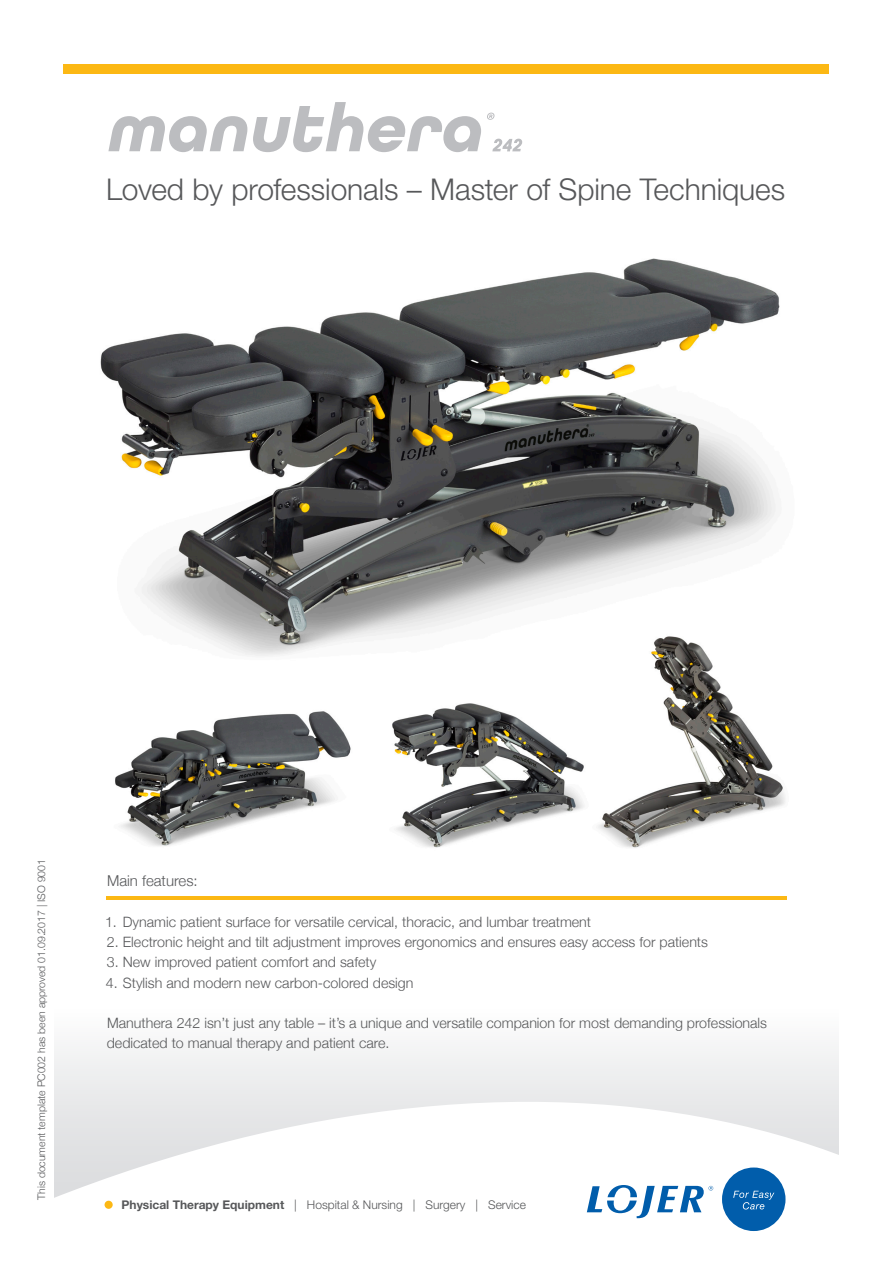
<style>
.page{position:relative;width:893px;height:1263px;background:#fff}
.page>*{position:absolute;margin:0;border:0;box-sizing:border-box;transform-origin:0 0}
.Pääotsikko{font:300 30px "Helvetica Neue LT Std";letter-spacing:-.005em;color:#57585a}
.Taulukkoleipäteksti{font:300 15px "Helvetica Neue";color:#57585a}
.Taulukkoleipäteksti-2{font:300 14.25px/20.2px "Helvetica Neue";color:#57585a}
.Taulukkoleipäteksti-3{font:300 12px "Helvetica Neue LT Std";color:#57585a}
.Taulukkoleipäteksti-4{font:300 10.5px "Helvetica Neue";color:#57585a}
.s1{font-weight:700}
</style>
<div class="page">
<svg style="left:54px;top:899px;width:785px;height:198px"></svg>
<div style="left:64px;top:64px;width:765px;height:9px;background:#fcb814"></div>
<hr style="left:106px;top:896px;width:681px;height:3px;background:#fcb814">
<svg style="left:54px;top:1097px;width:785px;height:134px"></svg>
<div style="left:105px;top:1201px;width:8px;height:8px;background:#fcb814;border-radius:50%"></div>
<img style="left:100px;top:258px;width:680px;height:398px">
<img style="left:592px;top:625px;width:193px;height:223px">
<svg style="left:108px;top:102px;width:373px;height:50px"></svg>
<svg style="left:487px;top:113px;width:7px;height:7px"></svg>
<svg style="left:492px;top:139px;width:30px;height:12px"></svg>
<img style="left:115px;top:711px;width:236px;height:135px">
<img style="left:392px;top:703px;width:192px;height:145px">
<div style="left:722px;top:1167px;width:63px;height:64px;background:#015dab;border-radius:50%"></div>
<svg style="left:587px;top:1185px;width:126px;height:33px"></svg>
<svg style="left:733px;top:1191px;width:41px;height:18px"></svg>
<p class="Pääotsikko" style="left:106px;top:171px;width:680px">Loved by professionals – Master of Spine Techniques</p>
<p class="Taulukkoleipäteksti-4" style="left:33px;top:1200px;width:342px;rotate:-90deg">This document template PC002 has been approved 01.09.2017 | ISO 9001</p>
<p class="Taulukkoleipäteksti" style="left:107px;top:869px;width:92px">Main features:</p>
<p class="Taulukkoleipäteksti-2" style="left:105px;top:910px;width:488px">1. Dynamic patient surface for versatile cervical, thoracic, and lumbar treatment</p>
<p class="Taulukkoleipäteksti-2" style="left:107px;top:931px;width:603px">2. Electronic height and tilt adjustment improves ergonomics and ensures easy access for patients</p>
<p class="Taulukkoleipäteksti-2" style="left:107px;top:951px;width:271px">3. New improved patient comfort and safety</p>
<p class="Taulukkoleipäteksti-2" style="left:106px;top:971px;width:309px">4. Stylish and modern new carbon-colored design</p>
<p class="Taulukkoleipäteksti-2" style="left:107px;top:1012px;width:662px">Manuthera 242 isn’t just any table – it’s a unique and versatile companion for most demanding professionals dedicated to manual therapy and patient care.</p>
<p class="Taulukkoleipäteksti-3" style="left:122px;top:1197px;width:406px"><span class="s1">Physical Therapy Equipment</span> | Hospital &amp; Nursing | Surgery | Service</p>
</div>
